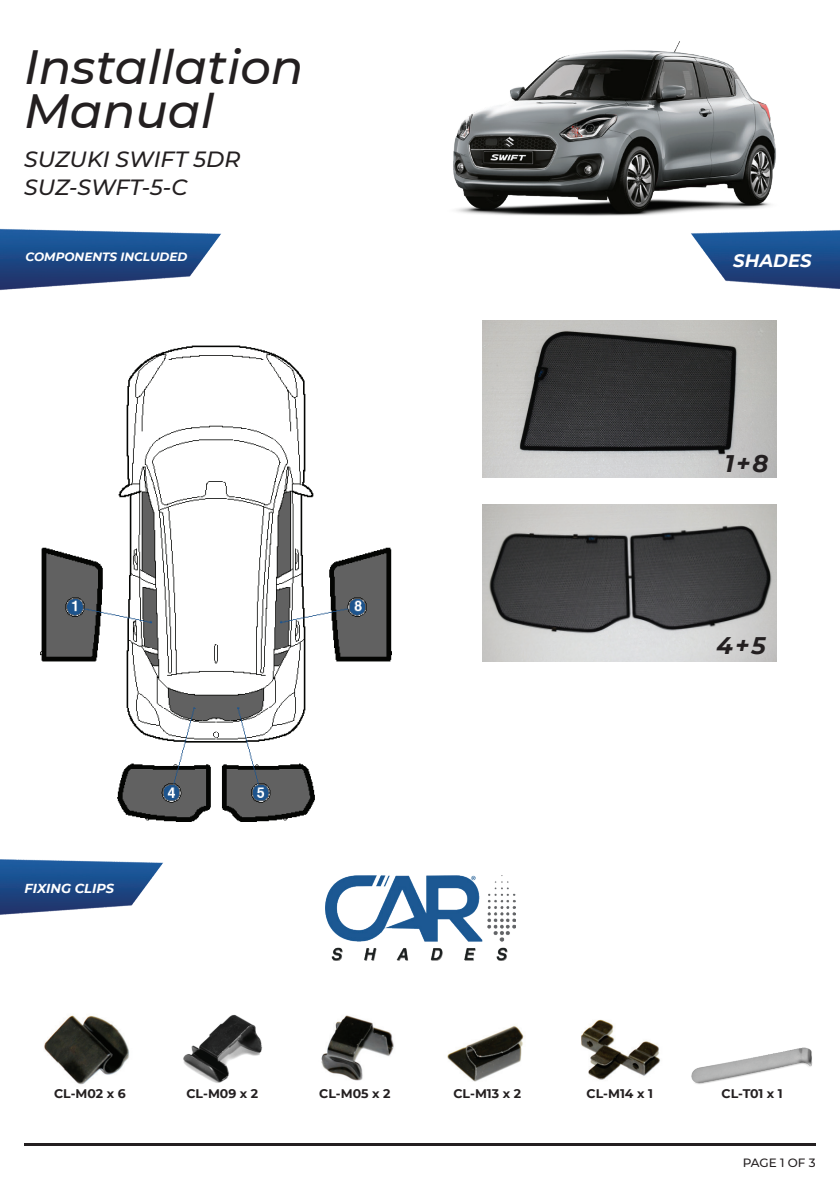
<style>
.page{position:relative;width:840px;height:1191px;background:#fff}
.page>*{position:absolute;margin:0;border:0;box-sizing:border-box;transform-origin:0 0}
.t1{font:italic 500 48px/44px "Montserrat";color:#231f20}
.t2{font:italic 700 24px "Montserrat";color:#231f20}
.t3{font:italic 500 22px/28px "Montserrat";color:#231f20}
.t4{font:italic 700 18px "Montserrat";color:#fff}
.t5{font:italic 700 13px "Montserrat";color:#fff}
.t6{font:700 12.4px "Montserrat";color:#231f20}
.t7{font:italic 700 12px "Montserrat";color:#fff}
.t8{font:500 12px "Montserrat";letter-spacing:-.005em;color:#231f20}
</style>
<div class="page">
<img style="left:453px;top:41px;width:323px;height:175px">
<img style="left:0;top:228px;width:221px;height:63px">
<img style="left:691px;top:230px;width:148px;height:60px">
<img style="left:0;top:859px;width:163px;height:56px">
<img style="left:41px;top:345px;width:350px;height:476px">
<img style="left:44px;top:1015px;width:85px;height:70px">
<img style="left:183px;top:1014px;width:80px;height:69px">
<img style="left:321px;top:1015px;width:73px;height:66px">
<img style="left:447px;top:1026px;width:77px;height:56px">
<img style="left:581px;top:1019px;width:80px;height:61px">
<img style="left:691px;top:1047px;width:122px;height:37px">
<img style="left:325px;top:876px;width:190px;height:84px">
<img style="left:482px;top:320px;width:293px;height:157px">
<img style="left:482px;top:504px;width:293px;height:157px">
<hr style="left:24px;top:1143px;width:791px;height:2px;background:#231f20">
<h1 class="t1" style="left:24px;top:43px;width:281px">Installation<br>Manual</h1>
<h3 class="t3" style="left:24px;top:145px;width:218px">SUZUKI SWIFT 5DR<br>SUZ-SWFT-5-C</h3>
<p class="t7" style="left:25px;top:248px;width:163px">COMPONENTS INCLUDED</p>
<h3 class="t4" style="left:732px;top:247px;width:80px">SHADES</h3>
<h2 class="t2" style="left:724px;top:446px;width:45px">1 + 8</h2>
<p class="t5" style="left:25px;top:878px;width:91px">FIXING CLIPS</p>
<h2 class="t2" style="left:716px;top:628px;width:51px">4 + 5</h2>
<p class="t6" style="left:54px;top:1084px;width:73px">CL-M02 x 6</p>
<p class="t6" style="left:186px;top:1084px;width:73px">CL-M09 x 2</p>
<p class="t6" style="left:319px;top:1084px;width:73px">CL-M05 x 2</p>
<p class="t6" style="left:453px;top:1084px;width:69px">CL-M13 x 2</p>
<p class="t6" style="left:586px;top:1084px;width:68px">CL-M14 x 1</p>
<p class="t6" style="left:721px;top:1084px;width:63px">CL-T01 x 1</p>
<p class="t8" style="left:742px;top:1153px;width:74px">PAGE 1 OF 3</p>
</div>
